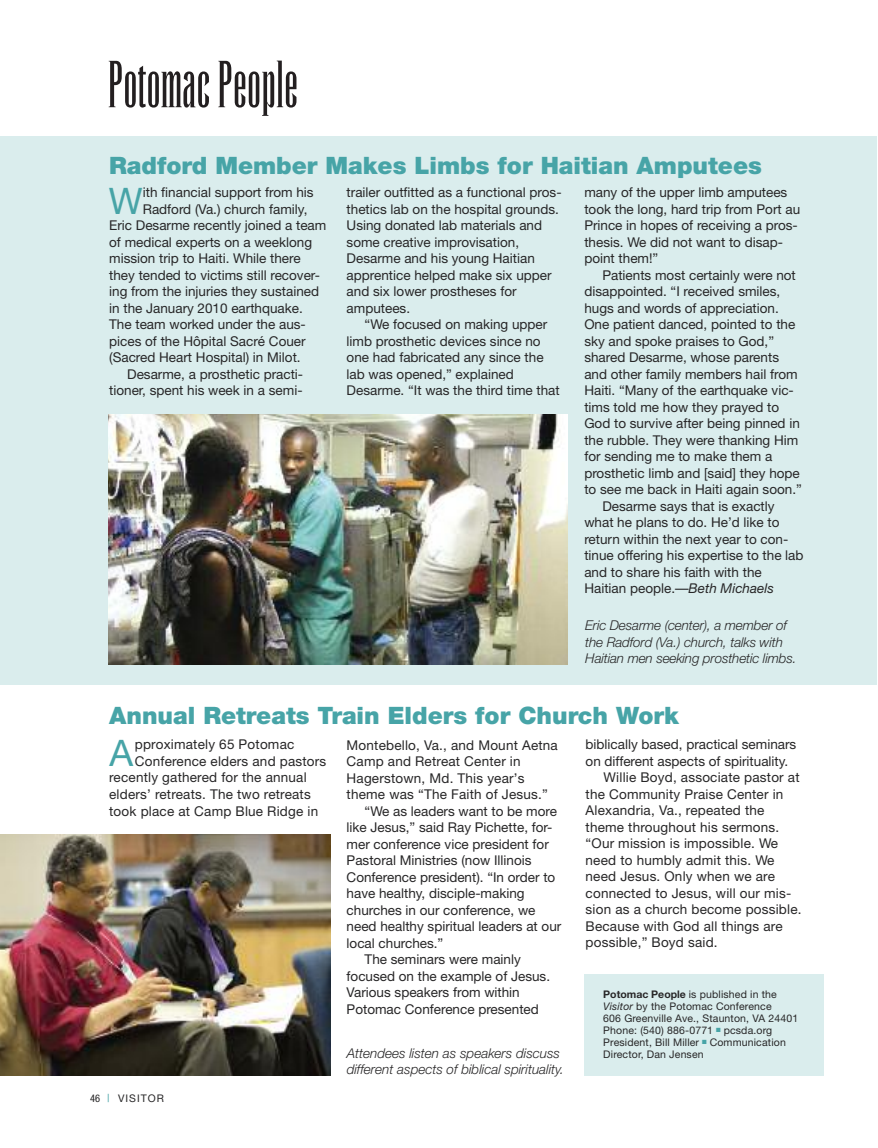
<style>
.page{position:relative;width:878px;height:1148px;background:#fff}
.page>*{position:absolute;margin:0;border:0;box-sizing:border-box;transform-origin:0 0}
.t1{font:36.6px "Helvetica Neue";color:#47a4a7}
.t2{font:900 24px "Helvetica Neue";color:#47a4a7}
.t3{font:13.5px/16.5px "Helvetica Neue";color:#272627}
.t4{font:italic 300 13.5px/16.5px "Helvetica Neue";letter-spacing:-.01em;color:#272627}
.t5{font:10.5px/12px "Helvetica Neue";letter-spacing:.015em;color:#272627}
.t6{font:10.5px "Helvetica Neue";letter-spacing:.1em;color:#272627}
.s1{font-style:italic}
.s2{font-stretch:condensed}
.s3{font-stretch:condensed;font-size:11.25px;color:#47a4a7}
.s4{font-weight:700}
.s5{color:#47a4a7}
</style>
<div class="page">
<div style="left:0;top:136px;width:877px;height:549px;background:#daeded"></div>
<svg style="left:109px;top:61px;width:100px;height:47px"></svg>
<svg style="left:218px;top:61px;width:78px;height:55px"></svg>
<img style="left:108px;top:414px;width:459px;height:250px">
<img style="left:0;top:834px;width:330px;height:241px">
<div style="left:583px;top:974px;width:240px;height:101px;background:#daeded"></div>
<h2 class="t2" style="left:109px;top:157px;width:654px">Radford Member Makes Limbs for Haitian Amputees</h2>
<h1 class="t1" style="left:109px;top:187px;width:35px">W</h1>
<p class="t3" style="left:143px;top:185px;width:172px">ith financial support from his</p>
<p class="t3" style="left:143px;top:202px;width:166px">Radford (Va.) church family,</p>
<p class="t3" style="left:109px;top:218px;width:219px">Eric Desarme recently joined a team</p>
<p class="t3" style="left:109px;top:235px;width:204px">of medical experts on a weeklong</p>
<p class="t3" style="left:109px;top:251px;width:193px">mission trip to Haiti. While there</p>
<p class="t3" style="left:109px;top:268px;width:212px">they tended to victims still recover-</p>
<p class="t3" style="left:109px;top:284px;width:211px">ing from the injuries they sustained</p>
<p class="t3" style="left:109px;top:301px;width:195px">in the January 2010 earthquake.</p>
<p class="t3" style="left:109px;top:317px;width:198px">The team worked under the aus-</p>
<p class="t3" style="left:109px;top:334px;width:198px">pices of the Hôpital Sacré Couer</p>
<p class="t3" style="left:109px;top:350px;width:193px">(Sacred Heart Hospital) in Milot.</p>
<p class="t3" style="left:127px;top:367px;width:177px">Desarme, a prosthetic practi-</p>
<p class="t3" style="left:109px;top:383px;width:195px">tioner, spent his week in a semi-</p>
<p class="t3" style="left:346px;top:185px;width:216px">trailer outfitted as a functional pros&shy;thetics lab on the hospital grounds.<br>Using donated lab materials and some creative improvisation,<br>Desarme and his young Haitian apprentice helped make six upper and six lower prostheses for amputees.</p>
<p class="t3" style="left:346px;top:317px;width:215px;text-indent:18px">“We focused on making upper limb prosthetic devices since no one had fabricated any since the lab was opened,” explained<br>Desarme. “It was the third time that</p>
<p class="t3" style="left:584px;top:185px;width:217px">many of the upper limb amputees took the long, hard trip from Port au<br>Prince in hopes of receiving a pros&shy;thesis. We did not want to disap&shy;point them!”</p>
<p class="t3" style="left:602px;top:268px;width:195px">Patients most certainly were not</p>
<p class="t3" style="left:584px;top:284px;width:197px">disappointed. “I received smiles,</p>
<p class="t3" style="left:584px;top:301px;width:196px">hugs and words of appreciation.</p>
<p class="t3" style="left:584px;top:317px;width:212px">One patient danced, pointed to the</p>
<p class="t3" style="left:584px;top:334px;width:191px">sky and spoke praises to God,”</p>
<p class="t3" style="left:584px;top:350px;width:196px">shared Desarme, whose parents</p>
<p class="t3" style="left:584px;top:367px;width:215px">and other family members hail from</p>
<p class="t3" style="left:584px;top:383px;width:211px">Haiti. “Many of the earthquake vic-</p>
<p class="t3" style="left:584px;top:400px;width:196px">tims told me how they prayed to</p>
<p class="t3" style="left:584px;top:416px;width:217px">God to survive after being pinned in</p>
<p class="t3" style="left:584px;top:433px;width:215px">the rubble. They were thanking Him</p>
<p class="t3" style="left:584px;top:449px;width:189px">for sending me to make them a</p>
<p class="t3" style="left:584px;top:466px;width:217px">prosthetic limb and [said] they hope</p>
<p class="t3" style="left:584px;top:482px;width:219px">to see me back in Haiti again soon.”</p>
<p class="t3" style="left:602px;top:499px;width:174px">Desarme says that is exactly</p>
<p class="t3" style="left:584px;top:515px;width:197px">what he plans to do. He’d like to</p>
<p class="t3" style="left:584px;top:532px;width:205px">return within the next year to con-</p>
<p class="t3" style="left:584px;top:548px;width:221px">tinue offering his expertise to the lab</p>
<p class="t3" style="left:584px;top:565px;width:179px">and to share his faith with the</p>
<p class="t3" style="left:584px;top:581px;width:191px">Haitian people.—<span class="s1">Beth Michaels</span></p>
<p class="t4" style="left:585px;top:618px;width:213px">Eric Desarme (center), a member of the Radford (Va.) church, talks with<br>Haitian men seeking prosthetic limbs.</p>
<h2 class="t2" style="left:109px;top:707px;width:571px">Annual Retreats Train Elders for Church Work</h2>
<h1 class="t1" style="left:109px;top:740px;width:25px">A</h1>
<p class="t3" style="left:135px;top:737px;width:161px">pproximately 65 Potomac</p>
<p class="t3" style="left:135px;top:754px;width:193px">Conference elders and pastors</p>
<p class="t3" style="left:109px;top:770px;width:199px">recently gathered for the annual</p>
<p class="t3" style="left:109px;top:787px;width:203px">elders’ retreats. The two retreats</p>
<p class="t3" style="left:109px;top:803px;width:210px">took place at Camp Blue Ridge in</p>
<p class="t6" style="left:90px;top:1094px;width:76px"><span class="s2">46</span> <span class="s3">|</span> VISITOR</p>
<p class="t3" style="left:346px;top:738px;width:213px">Montebello, Va., and Mount Aetna</p>
<p class="t3" style="left:346px;top:754px;width:175px">Camp and Retreat Center in</p>
<p class="t3" style="left:346px;top:771px;width:179px">Hagerstown, Md. This year’s</p>
<p class="t3" style="left:346px;top:787px;width:203px">theme was “The Faith of Jesus.”</p>
<p class="t3" style="left:364px;top:804px;width:194px">“We as leaders want to be more</p>
<p class="t3" style="left:346px;top:820px;width:207px">like Jesus,” said Ray Pichette, for-</p>
<p class="t3" style="left:346px;top:837px;width:204px">mer conference vice president for</p>
<p class="t3" style="left:346px;top:853px;width:186px">Pastoral Ministries (now Illinois</p>
<p class="t3" style="left:346px;top:870px;width:210px">Conference president). “In order to</p>
<p class="t3" style="left:346px;top:886px;width:179px">have healthy, disciple-making</p>
<p class="t3" style="left:346px;top:903px;width:190px">churches in our conference, we</p>
<p class="t3" style="left:346px;top:919px;width:216px">need healthy spiritual leaders at our</p>
<p class="t3" style="left:346px;top:936px;width:98px">local churches.”</p>
<p class="t3" style="left:364px;top:952px;width:158px">The seminars were mainly</p>
<p class="t3" style="left:346px;top:969px;width:205px">focused on the example of Jesus.</p>
<p class="t3" style="left:346px;top:985px;width:175px">Various speakers from within</p>
<p class="t3" style="left:346px;top:1002px;width:194px">Potomac Conference presented</p>
<p class="t4" style="left:347px;top:1046px;width:219px">Attendees listen as speakers discuss different aspects of biblical spirituality.</p>
<p class="t3" style="left:585px;top:737px;width:212px">biblically based, practical seminars</p>
<p class="t3" style="left:585px;top:754px;width:204px">on different aspects of spirituality.</p>
<p class="t3" style="left:603px;top:770px;width:197px">Willie Boyd, associate pastor at</p>
<p class="t3" style="left:585px;top:787px;width:199px">the Community Praise Center in</p>
<p class="t3" style="left:585px;top:803px;width:180px">Alexandria, Va., repeated the</p>
<p class="t3" style="left:585px;top:820px;width:195px">theme throughout his sermons.</p>
<p class="t3" style="left:585px;top:836px;width:194px">“Our mission is impossible. We</p>
<p class="t3" style="left:585px;top:853px;width:190px">need to humbly admit this. We</p>
<p class="t3" style="left:585px;top:869px;width:191px">need Jesus. Only when we are</p>
<p class="t3" style="left:585px;top:886px;width:207px">connected to Jesus, will our mis-</p>
<p class="t3" style="left:585px;top:902px;width:217px">sion as a church become possible.</p>
<p class="t3" style="left:585px;top:919px;width:198px">Because with God all things are</p>
<p class="t3" style="left:585px;top:935px;width:134px">possible,” Boyd said.</p>
<p class="t5" style="left:603px;top:989px;width:196px"><span class="s4">Potomac People</span> is published in the <span class="s1">Visitor</span> by the Potomac Conference<br>606 Greenville Ave., Staunton, VA 24401<br>Phone: (540) 886-0771 <span class="s5">■</span> pcsda.org President, Bill Miller <span class="s5">■</span> Communication Director, Dan Jensen</p>
</div>
